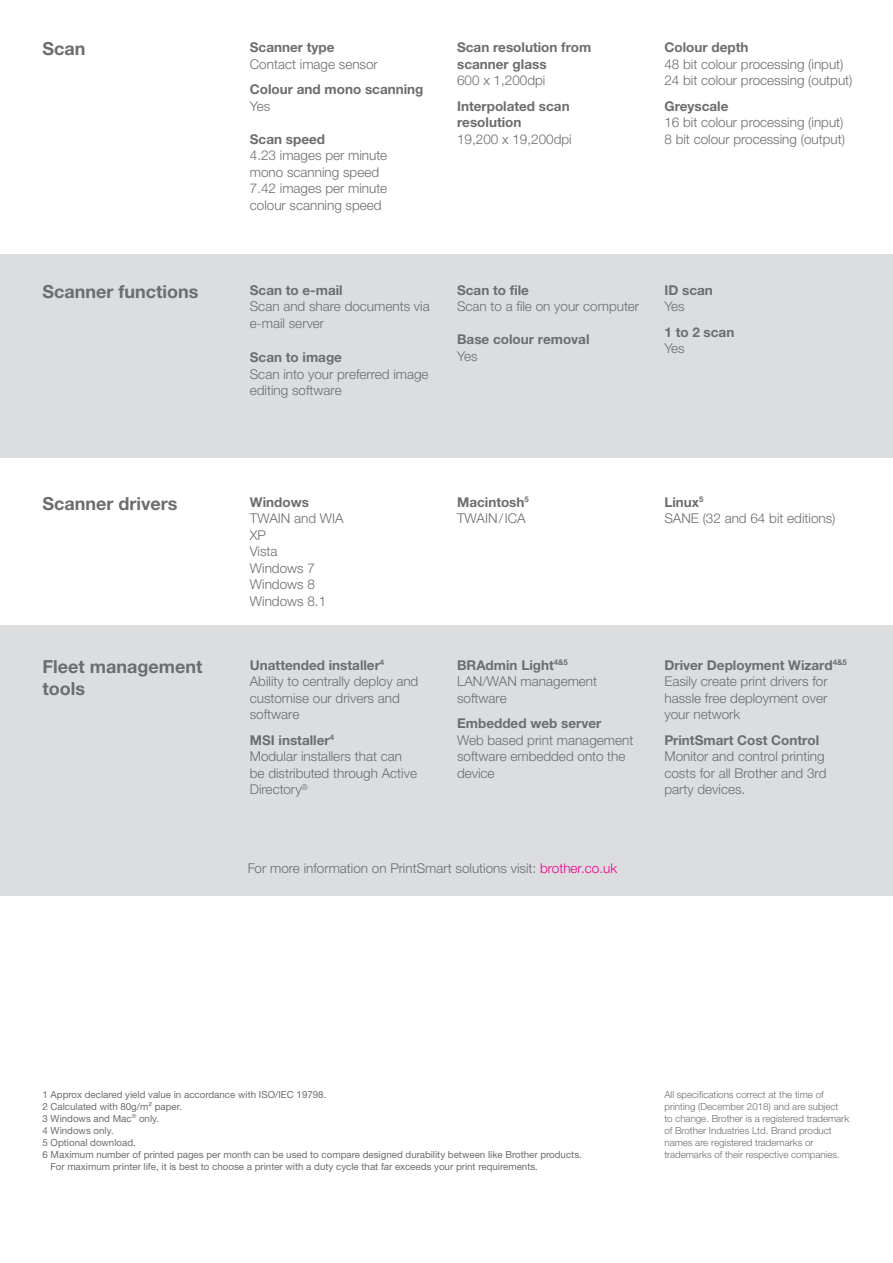
<style>
.page{position:relative;width:893px;height:1263px;background:#fff}
.page>*{position:absolute;margin:0;border:0;box-sizing:border-box;transform-origin:0 0}
.t1{font:700 18px/21.6px "Helvetica Neue LTW1 G";color:#6c6d70}
.t2{font:300 13.5px/16.5px "Helvetica Neue LTW1 G";color:#6c6d70}
.t3{font:700 13.5px/16.5px "Helvetica Neue LTW1 G";color:#6c6d70}
.t4{font:9.75px "Helvetica Neue LTW1 G";color:#6c6d70}
.t5{font:300 9.75px/12px "Helvetica Neue LTW1 G";color:#6c6d70}
.s1{color:#ed028c}
</style>
<div class="page">
<div style="left:0;top:625px;width:893px;height:271px;background:#dcdddf"></div>
<div style="left:0;top:254px;width:893px;height:203px;background:#dcdddf"></div>
<p class="t1" style="left:43px;top:38px;width:45px">Scan</p>
<p class="t3" style="left:250px;top:39px;width:86px">Scanner type</p>
<p class="t2" style="left:250px;top:56px;width:130px">Contact image sensor</p>
<p class="t3" style="left:250px;top:81px;width:175px">Colour and mono scanning</p>
<p class="t2" style="left:250px;top:98px;width:22px">Yes</p>
<p class="t3" style="left:250px;top:131px;width:77px">Scan speed</p>
<p class="t2" style="left:250px;top:147px;width:139px">4.23 images per minute mono scanning speed</p>
<p class="t2" style="left:250px;top:180px;width:139px">7.42 images per minute colour scanning speed</p>
<p class="t3" style="left:457px;top:39px;width:136px">Scan resolution from scanner glass</p>
<p class="t2" style="left:457px;top:72px;width:90px">600 x 1,200dpi</p>
<p class="t3" style="left:457px;top:97px;width:114px">Interpolated scan resolution</p>
<p class="t2" style="left:457px;top:131px;width:116px">19,200 x 19,200dpi</p>
<p class="t3" style="left:664px;top:39px;width:85px">Colour depth</p>
<p class="t2" style="left:664px;top:56px;width:181px">48 bit colour processing (input)</p>
<p class="t2" style="left:664px;top:72px;width:190px">24 bit colour processing (output)</p>
<p class="t3" style="left:664px;top:97px;width:66px">Greyscale</p>
<p class="t2" style="left:664px;top:114px;width:181px">16 bit colour processing (input)</p>
<p class="t2" style="left:664px;top:131px;width:182px">8 bit colour processing (output)</p>
<p class="t1" style="left:43px;top:280px;width:158px">Scanner functions</p>
<p class="t3" style="left:250px;top:281px;width:94px">Scan to e-mail</p>
<p class="t2" style="left:250px;top:298px;width:181px">Scan and share documents via e-mail server</p>
<p class="t3" style="left:250px;top:349px;width:94px">Scan to image</p>
<p class="t2" style="left:250px;top:365px;width:180px">Scan into your preferred image editing software</p>
<p class="t3" style="left:457px;top:281px;width:73px">Scan to file</p>
<p class="t2" style="left:457px;top:298px;width:183px">Scan to a file on your computer</p>
<p class="t3" style="left:457px;top:331px;width:134px">Base colour removal</p>
<p class="t2" style="left:457px;top:347px;width:22px">Yes</p>
<p class="t3" style="left:664px;top:281px;width:50px">ID scan</p>
<p class="t2" style="left:664px;top:298px;width:22px">Yes</p>
<p class="t3" style="left:664px;top:323px;width:71px">1 to 2 scan</p>
<p class="t2" style="left:664px;top:340px;width:22px">Yes</p>
<p class="t1" style="left:43px;top:493px;width:137px">Scanner drivers</p>
<p class="t3" style="left:250px;top:494px;width:61px">Windows</p>
<p class="t2" style="left:250px;top:510px;width:95px">TWAIN and WIA<br>XP<br>Vista<br>Windows 7<br>Windows 8</p>
<p class="t2" style="left:250px;top:593px;width:78px">Windows 8.1</p>
<p class="t1" style="left:43px;top:656px;width:161px">Fleet management tools</p>
<p class="t3" style="left:250px;top:657px;width:136px">Unattended installer<sup>4</sup></p>
<p class="t2" style="left:250px;top:673px;width:170px">Ability to centrally deploy and</p>
<p class="t2" style="left:250px;top:690px;width:152px">customise our drivers and</p>
<p class="t2" style="left:250px;top:706px;width:51px">software</p>
<p class="t3" style="left:250px;top:732px;width:86px">MSI installer<sup>4</sup></p>
<p class="t2" style="left:250px;top:748px;width:154px">Modular installers that can</p>
<p class="t2" style="left:250px;top:765px;width:169px">be distributed through Active</p>
<p class="t2" style="left:250px;top:781px;width:60px">Directory<sup>®</sup></p>
<p class="t3" style="left:457px;top:494px;width:73px">Macintosh<sup>5</sup></p>
<p class="t2" style="left:457px;top:510px;width:70px">TWAIN/ICA</p>
<p class="t3" style="left:457px;top:657px;width:112px">BRAdmin Light<sup>4&amp;5</sup></p>
<p class="t2" style="left:457px;top:673px;width:142px">LAN/WAN management</p>
<p class="t2" style="left:457px;top:690px;width:51px">software</p>
<p class="t3" style="left:457px;top:715px;width:146px">Embedded web server</p>
<p class="t2" style="left:457px;top:732px;width:178px">Web based print management</p>
<p class="t2" style="left:457px;top:748px;width:170px">software embedded onto the</p>
<p class="t2" style="left:457px;top:765px;width:39px">device</p>
<p class="t2" style="left:248px;top:860px;width:371px">For more information on PrintSmart solutions visit: <span class="s1">brother.co.uk</span></p>
<p class="t3" style="left:664px;top:494px;width:41px">Linux<sup>5</sup></p>
<p class="t2" style="left:664px;top:510px;width:173px">SANE (32 and 64 bit editions)</p>
<p class="t3" style="left:664px;top:657px;width:184px">Driver Deployment Wizard<sup>4&amp;5</sup></p>
<p class="t2" style="left:664px;top:673px;width:165px">Easily create print drivers for</p>
<p class="t2" style="left:664px;top:690px;width:164px">hassle free deployment over</p>
<p class="t2" style="left:664px;top:706px;width:77px">your network</p>
<p class="t3" style="left:664px;top:732px;width:156px">PrintSmart Cost Control</p>
<p class="t2" style="left:664px;top:748px;width:162px">Monitor and control printing</p>
<p class="t2" style="left:664px;top:765px;width:163px">costs for all Brother and 3rd</p>
<p class="t2" style="left:664px;top:781px;width:82px">party devices.</p>
<p class="t4" style="left:43px;top:1088px;width:285px">1 Approx declared yield value in accordance with ISO/IEC 19798.</p>
<p class="t4" style="left:43px;top:1100px;width:141px">2 Calculated with 80g/m² paper.</p>
<p class="t4" style="left:43px;top:1112px;width:118px">3 Windows and Mac<sup>®</sup> only.</p>
<p class="t4" style="left:43px;top:1124px;width:73px">4 Windows only.</p>
<p class="t4" style="left:43px;top:1136px;width:95px">5 Optional download.</p>
<p class="t4" style="left:43px;top:1148px;width:541px">6 Maximum number of printed pages per month can be used to compare designed durability between like Brother products.</p>
<p class="t4" style="left:51px;top:1160px;width:489px">For maximum printer life, it is best to choose a printer with a duty cycle that far exceeds your print requirements.</p>
<p class="t5" style="left:664px;top:1088px;width:186px">All specifications correct at the time of printing (December 2018) and are subject<br>to change. Brother is a registered trademark of Brother Industries Ltd. Brand product names are registered trademarks or trademarks of their respective companies.</p>
</div>
